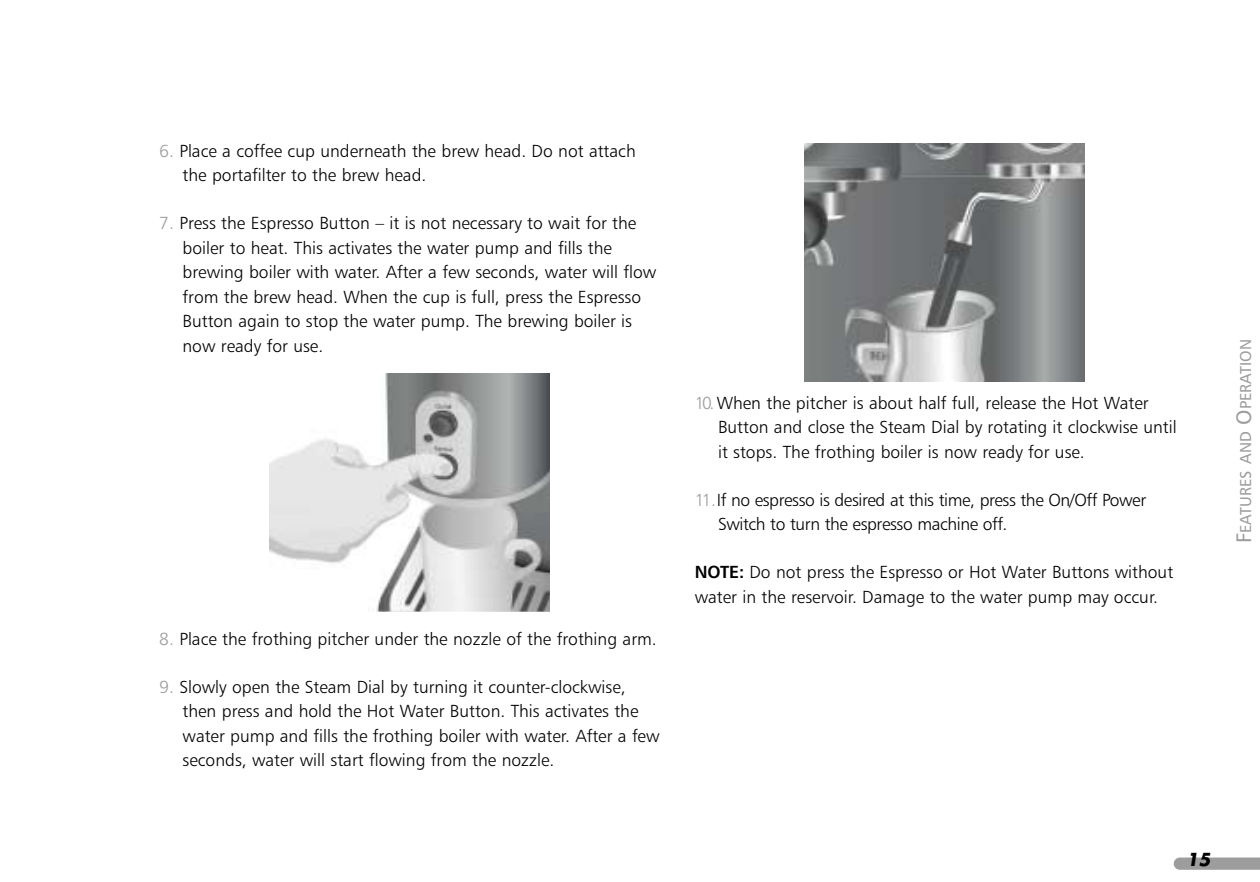
<style>
.page{position:relative;width:1260px;height:882px;background:#fff}
.page>*{position:absolute;margin:0;border:0;box-sizing:border-box;transform-origin:0 0}
.t1{font:17.5px/24.5px "Humanist 777 BT Light B";color:#000}
.t2{font:17.5px/24.5px "Humanist 777 BT Light B";letter-spacing:-.025em;color:#000}
.t3{font:italic 700 17.5px "Futura";color:#000}
.t4{font:15.75px "Humanist 777 BT Roman B";color:#9d9d9d}
.s1{color:#9d9d9d}
.s2{font-family:"Humanist 777 BT Bold B"}
.s3{font-size:21px}
</style>
<div class="page">
<svg style="left:1174px;top:858px;width:86px;height:12px"></svg>
<img style="left:270px;top:374px;width:280px;height:238px">
<img style="left:805px;top:143px;width:280px;height:238px">
<p class="t1" style="left:183px;top:139px;width:455px;text-indent:-23px"><span class="s1">6.</span> Place a coffee cup underneath the brew head. Do not attach the portafilter to the brew head.</p>
<p class="t1" style="left:183px;top:212px;width:475px;text-indent:-23px"><span class="s1">7.</span> Press the Espresso Button – it is not necessary to wait for the boiler to heat. This activates the water pump and fills the brewing boiler with water. After a few seconds, water will flow from the brew head. When the cup is full, press the Espresso Button again to stop the water pump. The brewing boiler is now ready for use.</p>
<p class="t1" style="left:159px;top:627px;width:499px"><span class="s1">8.</span> Place the frothing pitcher under the nozzle of the frothing arm.</p>
<p class="t1" style="left:183px;top:675px;width:479px;text-indent:-23px"><span class="s1">9.</span> Slowly open the Steam Dial by turning it counter-clockwise, then press and hold the Hot Water Button. This activates the water pump and fills the frothing boiler with water. After a few seconds, water will start flowing from the nozzle.</p>
<p class="t1" style="left:718px;top:391px;width:460px;text-indent:-23px"><span class="s1">10.</span>When the pitcher is about half full, release the Hot Water<br>Button and close the Steam Dial by rotating it clockwise until it stops. The frothing boiler is now ready for use.</p>
<p class="t2" style="left:718px;top:488px;width:430px;text-indent:-23px"><span class="s1">11.</span>If no espresso is desired at this time, press the On/Off Power<br>Switch to turn the espresso machine off.</p>
<p class="t1" style="left:695px;top:561px;width:480px"><span class="s2">NOTE:</span> Do not press the Espresso or Hot Water Buttons without water in the reservoir. Damage to the water pump may occur.</p>
<p class="t4" style="left:1239px;top:543px;width:206px;rotate:-90deg"><span class="s3">F</span>EATURES AND <span class="s3">O</span>PERATION</p>
<p class="t3" style="left:1186px;top:852px;width:26px">15</p>
</div>
